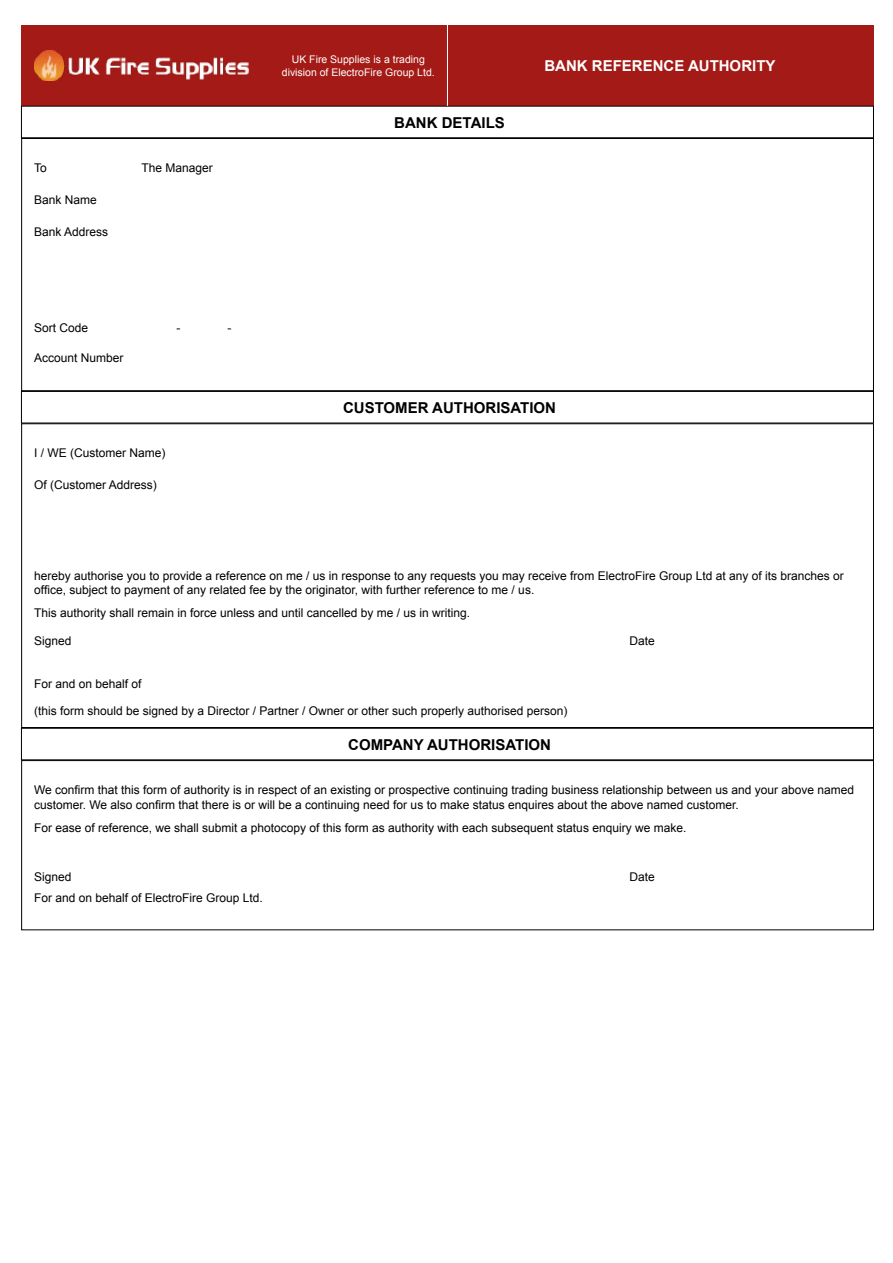
<style>
.page{position:relative;width:893px;height:1263px;background:#fff}
.page>*{position:absolute;margin:0;border:0;box-sizing:border-box;transform-origin:0 0}
.t1{font:700 15px "Arial";color:#000}
.t2{font:700 15px "Arial";color:#fff}
.t3{font:12px/14.4px "Arial";color:#000}
.t4{font:10.5px/12.6px "Arial";color:#fff;text-align:center}
</style>
<div class="page">
<div style="left:21px;top:25px;width:853px;height:81px;background:#a31a16"></div>
<div style="left:21px;top:391px;width:853px;height:32px;border:1px solid #000"></div>
<div style="left:21px;top:728px;width:853px;height:32px;border:1px solid #000"></div>
<hr style="left:447px;top:25px;width:1px;height:81px;background:#fff">
<div style="left:21px;top:138px;width:853px;height:253px;border:1px solid #000"></div>
<div style="left:21px;top:760px;width:853px;height:170px;border:1px solid #000"></div>
<img style="left:34px;top:50px;width:215px;height:30px">
<p class="t3" style="left:34px;top:161px;width:14px">To</p>
<p class="t3" style="left:34px;top:193px;width:64px">Bank Name</p>
<p class="t3" style="left:34px;top:225px;width:76px">Bank Address</p>
<p class="t3" style="left:141px;top:161px;width:73px">The Manager</p>
<p class="t3" style="left:34px;top:320px;width:56px">Sort Code</p>
<p class="t3" style="left:34px;top:351px;width:91px">Account Number</p>
<p class="t3" style="left:176px;top:320px;width:5px">-</p>
<p class="t3" style="left:227px;top:320px;width:5px">-</p>
<p class="t3" style="left:34px;top:446px;width:133px">I / WE (Customer Name)</p>
<p class="t3" style="left:34px;top:478px;width:124px">Of (Customer Address)</p>
<p class="t4" style="left:282px;top:53px;width:154px">UK Fire Supplies is a trading division of ElectroFire Group Ltd.</p>
<p class="t1" style="left:394px;top:112px;width:112px">BANK DETAILS</p>
<p class="t2" style="left:544px;top:56px;width:233px">BANK REFERENCE AUTHORITY</p>
<p class="t1" style="left:343px;top:398px;width:215px">CUSTOMER AUTHORISATION</p>
<p class="t3" style="left:34px;top:568px;width:811px">hereby authorise you to provide a reference on me / us in response to any requests you may receive from ElectroFire Group Ltd at any of its branches or office, subject to payment of any related fee by the originator, with further reference to me / us.</p>
<p class="t3" style="left:34px;top:606px;width:438px">This authority shall remain in force unless and until cancelled by me / us in writing.</p>
<p class="t3" style="left:34px;top:634px;width:39px">Signed</p>
<p class="t3" style="left:34px;top:677px;width:109px">For and on behalf of</p>
<p class="t3" style="left:34px;top:703px;width:535px">(this form should be signed by a Director / Partner / Owner or other such properly authorised person)</p>
<p class="t1" style="left:348px;top:734px;width:204px">COMPANY AUTHORISATION</p>
<p class="t3" style="left:629px;top:634px;width:27px">Date</p>
<p class="t3" style="left:34px;top:783px;width:822px">We confirm that this form of authority is in respect of an existing or prospective continuing trading business relationship between us and your above named customer. We also confirm that there is or will be a continuing need for us to make status enquires about the above named customer.</p>
<p class="t3" style="left:34px;top:820px;width:654px">For ease of reference, we shall submit a photocopy of this form as authority with each subsequent status enquiry we make.</p>
<p class="t3" style="left:34px;top:870px;width:39px">Signed</p>
<p class="t3" style="left:34px;top:891px;width:230px">For and on behalf of ElectroFire Group Ltd.</p>
<p class="t3" style="left:629px;top:870px;width:27px">Date</p>
</div>
